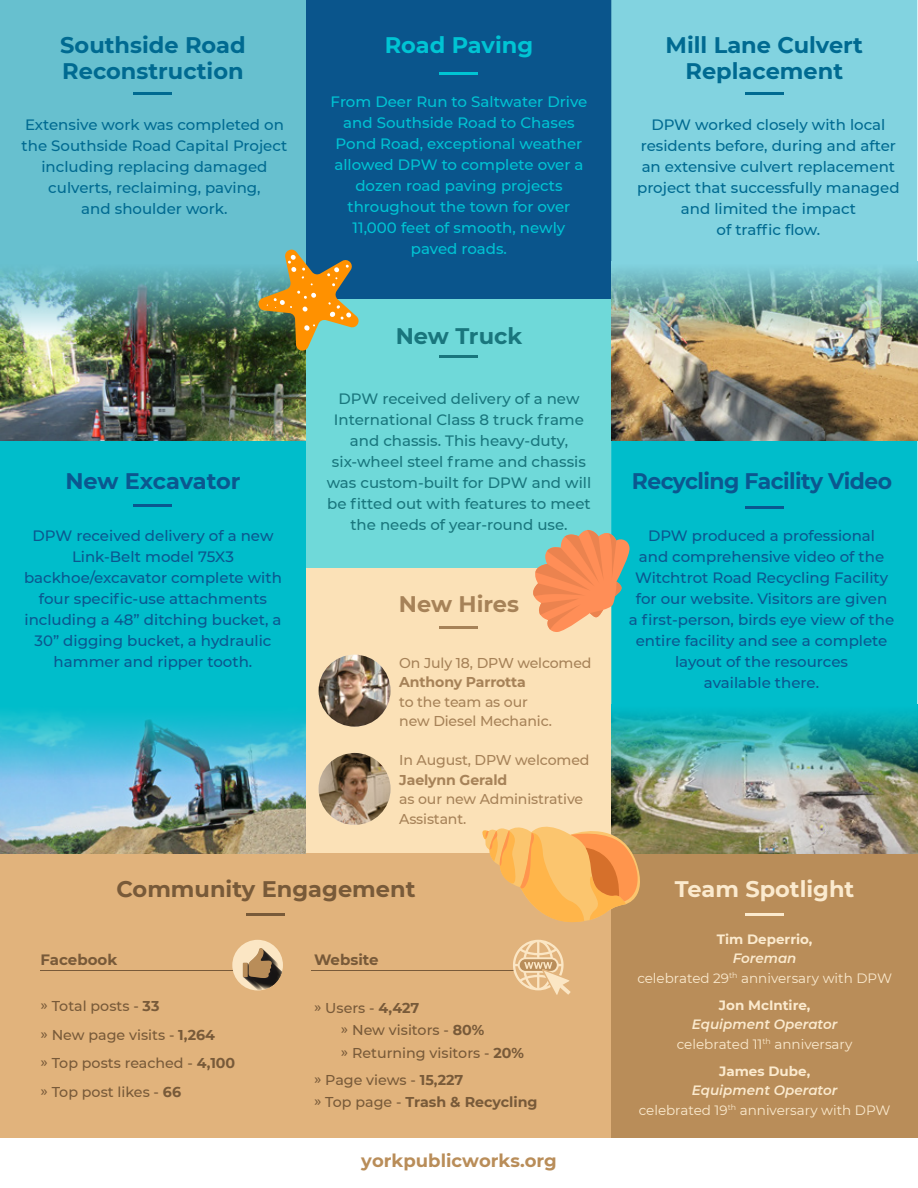
<style>
.page{position:relative;width:918px;height:1188px;background:#fff}
.page>*{position:absolute;margin:0;border:0;box-sizing:border-box;transform-origin:0 0}
.t1{font:700 22.5px/25.5px "Montserrat";color:#006a91}
.t2{font:700 22.5px "Montserrat";letter-spacing:-.025em;color:#0b578f}
.t3{font:700 22.5px "Montserrat";color:#785a39}
.t4{font:700 22.5px "Montserrat";color:#fbeace}
.t5{font:700 22.5px "Montserrat";color:#00c4d4}
.t6{font:700 22.5px "Montserrat";color:#19767d}
.t7{font:700 22.5px "Montserrat";color:#a68258}
.t8{font:700 18px "Montserrat";color:#b98d59}
.t9{font:500 15px/21px "Montserrat";color:#0b578f;text-align:center}
.t10{font:500 15px/21px "Montserrat";color:#006a91;text-align:center}
.t11{font:500 15px/21px "Montserrat";color:#19767d;text-align:center}
.t12{font:500 15px/21px "Montserrat";color:#00c4d4;text-align:center}
.t13{font:700 15px "Montserrat";color:#785a39}
.t14{font:500 14.25px/28.5px "Montserrat";color:#785a39}
.t15{font:500 14.25px/19.5px "Montserrat";letter-spacing:-.01em;color:#a68258}
.t16{font:700 14.25px/22.5px "Montserrat";color:#785a39}
.t17{font:700 14.25px "Montserrat";letter-spacing:-.01em;color:#a68258}
.t18{font:13.5px/19.5px "Montserrat";color:#fbeace;text-align:center}
.t19{font:700 13.5px "Montserrat";color:#fbeace}
.s1{font-weight:700}
.s2{font-weight:500}
.s3{font-weight:600;font-style:italic}
</style>
<div class="page">
<div style="left:306px;top:284px;width:306px;height:285px;background:#6fd9d9"></div>
<div style="left:0;top:853px;width:611px;height:285px;background:#e1b37c"></div>
<div style="left:0;top:441px;width:306px;height:264px;background:#00bdcb"></div>
<div style="left:0;top:0;width:306px;height:262px;background:#67c0cf"></div>
<div style="left:306px;top:569px;width:306px;height:284px;background:#fbe1b7"></div>
<div style="left:306px;top:0;width:306px;height:298px;background:#0a558c"></div>
<div style="left:611px;top:853px;width:307px;height:285px;background:#b98d59"></div>
<hr style="left:247px;top:913px;width:38px;height:3px;background:#785a39">
<hr style="left:40px;top:970px;width:199px;height:1px;background:#785a39">
<hr style="left:312px;top:970px;width:202px;height:1px;background:#785a39">
<svg style="left:513px;top:940px;width:58px;height:55px"></svg>
<div style="left:232px;top:940px;width:51px;height:50px;background:#fbe6c4;border-radius:50%"></div>
<svg style="left:243px;top:948px;width:40px;height:42px"></svg>
<hr style="left:745px;top:913px;width:39px;height:3px;background:#fbeace">
<img style="left:0;top:792px;width:306px;height:61px">
<img style="left:0;top:705px;width:306px;height:87px">
<img style="left:0;top:350px;width:306px;height:91px">
<img style="left:0;top:262px;width:256px;height:88px">
<hr style="left:134px;top:92px;width:38px;height:3px;background:#006a91">
<div style="left:611px;top:441px;width:306px;height:264px;background:#00bdcb"></div>
<div style="left:611px;top:0;width:306px;height:262px;background:#82d3e0"></div>
<img style="left:611px;top:792px;width:306px;height:61px">
<img style="left:611px;top:705px;width:306px;height:87px">
<img style="left:611px;top:350px;width:306px;height:91px">
<img style="left:611px;top:262px;width:306px;height:88px">
<hr style="left:440px;top:72px;width:38px;height:3px;background:#00c4d4">
<hr style="left:440px;top:355px;width:38px;height:3px;background:#19767d">
<hr style="left:745px;top:92px;width:38px;height:3px;background:#006a91">
<hr style="left:134px;top:504px;width:38px;height:3px;background:#0b578f">
<hr style="left:745px;top:506px;width:39px;height:3px;background:#0b578f">
<hr style="left:440px;top:626px;width:38px;height:3px;background:#a68258">
<img style="left:319px;top:655px;width:72px;height:72px">
<svg style="left:319px;top:753px;width:72px;height:72px"></svg>
<svg style="left:482px;top:818px;width:167px;height:105px"></svg>
<svg style="left:526px;top:522px;width:104px;height:111px"></svg>
<svg style="left:256px;top:247px;width:105px;height:106px"></svg>
<h1 class="t1" style="left:60px;top:32px;width:187px">Southside Road<br>Reconstruction</h1>
<p class="t10" style="left:22px;top:114px;width:267px">Extensive work was completed on the Southside Road Capital Project including replacing damaged culverts, reclaiming, paving,<br>and shoulder work.</p>
<h1 class="t2" style="left:65px;top:465px;width:177px">New Excavator</h1>
<p class="t9" style="left:24px;top:524px;width:259px">DPW received delivery of a new<br>Link-Belt model 75X3 backhoe/excavator complete with four specific-use attachments including a 48” ditching bucket, a<br>30” digging bucket, a hydraulic hammer and ripper tooth.</p>
<h1 class="t5" style="left:385px;top:29px;width:150px">Road Paving</h1>
<p class="t12" style="left:331px;top:90px;width:258px">From Deer Run to Saltwater Drive and Southside Road to Chases<br>Pond Road, exceptional weather allowed DPW to complete over a dozen road paving projects throughout the town for over<br>11,000 feet of smooth, newly paved roads.</p>
<h1 class="t6" style="left:396px;top:320px;width:128px">New Truck</h1>
<p class="t11" style="left:327px;top:387px;width:266px">DPW received delivery of a new<br>International Class 8 truck frame and chassis. This heavy-duty, six-wheel steel frame and chassis was custom-built for DPW and will be fitted out with features to meet the needs of year-round use.</p>
<h1 class="t7" style="left:399px;top:588px;width:122px">New Hires</h1>
<p class="t15" style="left:399px;top:653px;width:194px">On July 18, DPW welcomed</p>
<p class="t17" style="left:399px;top:672px;width:128px">Anthony Parrotta</p>
<p class="t15" style="left:399px;top:691px;width:154px">to the team as our new Diesel Mechanic.</p>
<p class="t15" style="left:399px;top:750px;width:192px">In August, DPW welcomed</p>
<p class="t17" style="left:399px;top:770px;width:110px">Jaelynn Gerald</p>
<p class="t15" style="left:399px;top:789px;width:185px">as our new Administrative<br>Assistant.</p>
<h1 class="t3" style="left:117px;top:873px;width:300px">Community Engagement</h1>
<p class="t13" style="left:40px;top:949px;width:78px">Facebook</p>
<p class="t13" style="left:314px;top:949px;width:66px">Website</p>
<p class="t14" style="left:40px;top:991px;width:196px">» Total posts - <span class="s1">33<br></span>» New page visits - <span class="s1">1,264<br></span>» Top posts reached - <span class="s1">4,100 </span>» Top post likes - <span class="s1">66</span></p>
<p class="t14" style="left:341px;top:996px;width:185px;line-height:22.5px;text-indent:-27px">» Users - <span class="s1">4,427<br></span>» New visitors - <span class="s1">80%<br></span>» Returning visitors - <span class="s1">20%</span></p>
<p class="t16" style="left:314px;top:1068px;width:225px"><span class="s2">» Page views -</span> 15,227<br><span class="s2">» Top page -</span> Trash &amp; Recycling</p>
<p class="t8" style="left:361px;top:1148px;width:197px">yorkpublicworks.org</p>
<h1 class="t1" style="left:666px;top:32px;width:199px;text-align:center">Mill Lane Culvert<br>Replacement</h1>
<p class="t10" style="left:637px;top:114px;width:264px">DPW worked closely with local residents before, during and after an extensive culvert replacement project that successfully managed and limited the impact<br>of traffic flow.</p>
<h1 class="t2" style="left:632px;top:465px;width:262px">Recycling Facility Video</h1>
<p class="t9" style="left:629px;top:524px;width:267px">DPW produced a professional<br>and comprehensive video of the<br>Witchtrot Road Recycling Facility for our website. Visitors are given<br>a first-person, birds eye view of the entire facility and see a complete layout of the resources<br>available there.</p>
<h1 class="t4" style="left:675px;top:873px;width:181px">Team Spotlight</h1>
<p class="t19" style="left:717px;top:929px;width:97px">Tim Deperrio,</p>
<p class="t18" style="left:637px;top:948px;width:256px"><span class="s3">Foreman<br></span>celebrated 29<sup>th</sup> anniversary with DPW</p>
<p class="t19" style="left:719px;top:995px;width:93px">Jon McIntire,</p>
<p class="t18" style="left:677px;top:1014px;width:177px"><span class="s3">Equipment Operator </span>celebrated 11<sup>th</sup> anniversary</p>
<p class="t19" style="left:719px;top:1061px;width:93px">James Dube,</p>
<p class="t18" style="left:639px;top:1080px;width:253px"><span class="s3">Equipment Operator<br></span>celebrated 19<sup>th</sup> anniversary with DPW</p>
</div>
